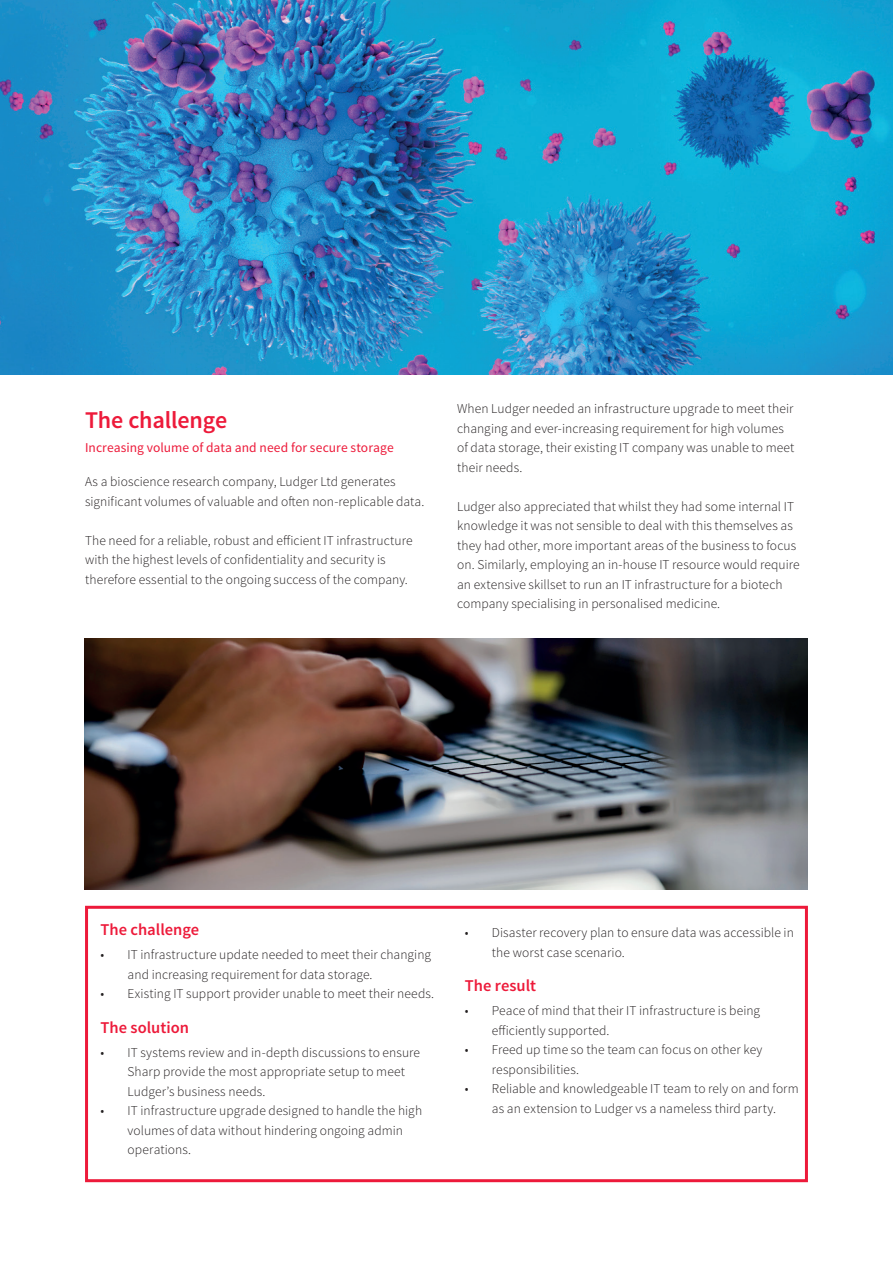
<style>
.page{position:relative;width:893px;height:1263px;background:#fff}
.page>*{position:absolute;margin:0;border:0;box-sizing:border-box;transform-origin:0 0}
.t1{font:600 24px "Source Sans Pro";letter-spacing:-.01em;color:#ed1a3a}
.t2{font:600 16.5px "Source Sans Pro";color:#ed1a3a}
.t3{font:300 13.5px/19.5px "Source Sans Pro";letter-spacing:.005em;color:#231f20}
.t4{font:13.5px "Source Sans Pro";letter-spacing:.005em;color:#ed1a3a}
</style>
<div class="page">
<div style="left:85px;top:906px;width:723px;height:276px;border:3px solid #ed1a3a"></div>
<img style="left:0;top:0;width:893px;height:374px">
<img style="left:85px;top:639px;width:723px;height:251px">
<h1 class="t1" style="left:85px;top:405px;width:144px">The challenge</h1>
<p class="t4" style="left:85px;top:439px;width:310px">Increasing volume of data and need for secure storage</p>
<p class="t3" style="left:85px;top:472px;width:341px">As a bioscience research company, Ludger Ltd generates significant volumes of valuable and often non-replicable data.</p>
<p class="t3" style="left:85px;top:531px;width:329px">The need for a reliable, robust and efficient IT infrastructure with the highest levels of confidentiality and security is therefore essential to the ongoing success of the company.</p>
<p class="t3" style="left:457px;top:399px;width:339px">When Ludger needed an infrastructure upgrade to meet their changing and ever-increasing requirement for high volumes of data storage, their existing IT company was unable to meet their needs.</p>
<p class="t3" style="left:457px;top:497px;width:344px">Ludger also appreciated that whilst they had some internal IT knowledge it was not sensible to deal with this themselves as they had other, more important areas of the business to focus on. Similarly, employing an in-house IT resource would require an extensive skillset to run an IT infrastructure for a biotech company specialising in personalised medicine.</p>
<p class="t2" style="left:101px;top:919px;width:100px">The challenge</p>
<p class="t3" style="left:128px;top:945px;width:305px;text-indent:-27px">• IT infrastructure update needed to meet their changing and increasing requirement for data storage.</p>
<p class="t3" style="left:101px;top:984px;width:335px">• Existing IT support provider unable to meet their needs.</p>
<p class="t2" style="left:101px;top:1017px;width:90px">The solution</p>
<p class="t3" style="left:128px;top:1042px;width:294px;text-indent:-27px">• IT systems review and in-depth discussions to ensure<br>Sharp provide the most appropriate setup to meet<br>Ludger’s business needs.</p>
<p class="t3" style="left:128px;top:1101px;width:296px;text-indent:-27px">• IT infrastructure upgrade designed to handle the high volumes of data without hindering ongoing admin operations.</p>
<p class="t3" style="left:492px;top:923px;width:303px;text-indent:-27px">• Disaster recovery plan to ensure data was accessible in the worst case scenario.</p>
<p class="t2" style="left:465px;top:975px;width:73px">The result</p>
<p class="t3" style="left:492px;top:1001px;width:270px;text-indent:-27px">• Peace of mind that their IT infrastructure is being efficiently supported.</p>
<p class="t3" style="left:492px;top:1040px;width:272px;text-indent:-27px">• Freed up time so the team can focus on other key responsibilities.</p>
<p class="t3" style="left:465px;top:1079px;width:335px;text-align:center">• Reliable and knowledgeable IT team to rely on and form as an extension to Ludger vs a nameless third party.</p>
</div>
